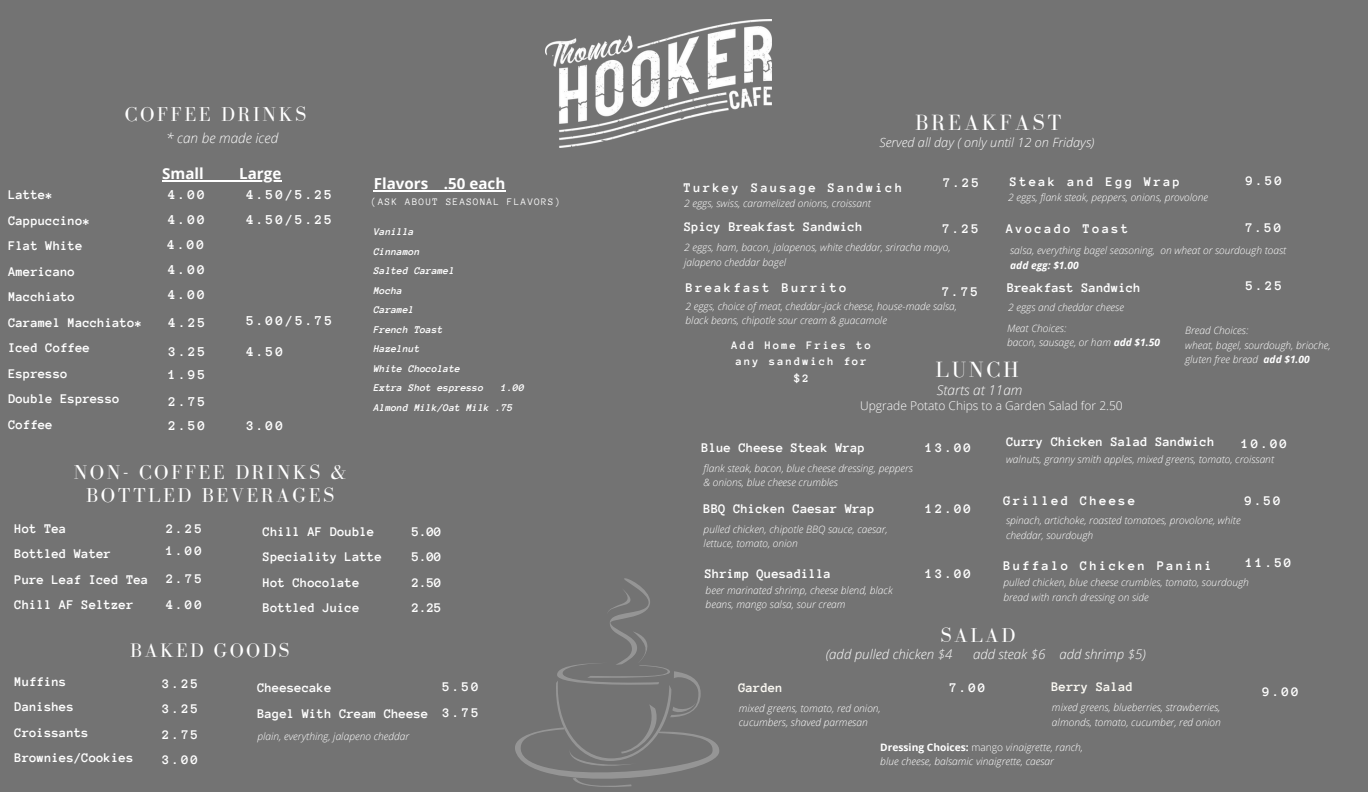
<style>
.page{position:relative;width:1368px;height:792px;background:#737373}
.page>*{position:absolute;margin:0;border:0;box-sizing:border-box;transform-origin:0 0}
.t1{font:22.7px "Bodoni FLF";letter-spacing:.12em;color:#fff}
.t2{font:20.7px/22.5px "Bodoni FLF";letter-spacing:.12em;color:#fff;text-align:center}
.t3{font:20.2px "Bodoni FLF";letter-spacing:.12em;color:#fff}
.t4{font:700 15.2px "Open Sans";color:#fff}
.t5{font:700 13.9px "Anonymous Pro";letter-spacing:.16em;color:#fff}
.t6{font:700 13.6px/25.5px "Anonymous Pro";letter-spacing:.005em;color:#fff}
.t7{font:700 13.6px "Anonymous Pro";letter-spacing:.16em;color:#fff}
.t8{font:italic 300 13.6px "Open Sans";color:#fff}
.t9{font:700 13.6px "Anonymous Pro";letter-spacing:.005em;color:#fcfaf4}
.t10{font:italic 300 13.3px "Open Sans";color:#fff}
.t11{font:italic 300 12.8px "Open Sans";color:#fff}
.t12{font:300 12px "Open Sans";color:#fff}
.t13{font:700 11.8px/16.5px "Anonymous Pro";letter-spacing:.16em;color:#fff;text-align:center}
.t14{font:italic 700 10.6px "Anonymous Pro";letter-spacing:.005em;color:#fff}
.t15{font:italic 300 10.2px/14.2px "Open Sans";color:#fff}
.t16{font:10.2px "Anonymous Pro";letter-spacing:.12em;color:#fff}
.t17{font:italic 700 10.2px "Open Sans";color:#fff}
.s1{font-weight:700}
.s2{font-weight:700;font-style:normal}
.s3{font-style:normal}
</style>
<div class="page">
<svg style="left:515px;top:578px;width:204px;height:209px"></svg>
<img style="left:546px;top:20px;width:225px;height:127px">
<hr style="left:374px;top:190px;width:54px;height:2px;background:#fff">
<svg style="left:428px;top:190px;width:16px;height:2px"></svg>
<hr style="left:444px;top:190px;width:61px;height:2px;background:#fff">
<hr style="left:162px;top:181px;width:42px;height:1px;background:#fff">
<hr style="left:204px;top:181px;width:35px;height:1px;background:#fff">
<hr style="left:239px;top:181px;width:42px;height:1px;background:#fff">
<h4 class="t2" style="left:125px;top:103px;width:183px">COFFEE DRINKS</h4>
<h5 class="t6" style="left:8px;top:182px;width:135px">Latte*<br>Cappuccino*<br>Flat White<br>Americano<br>Macchiato<br>Caramel Macchiato*<br>Iced Coffee<br>Espresso<br>Double Espresso<br>Coffee</h5>
<h4 class="t8" style="left:166px;top:129px;width:114px">* can be made iced</h4>
<p class="t4" style="left:162px;top:163px;width:43px">Small</p>
<h4 class="t4" style="left:239px;top:163px;width:44px">Large</h4>
<h4 class="t5" style="left:246px;top:188px;width:87px">4.50/5.25</h4>
<p class="t5" style="left:168px;top:212px;width:38px">4.00</p>
<h4 class="t5" style="left:246px;top:212px;width:87px">4.50/5.25</h4>
<p class="t5" style="left:168px;top:238px;width:38px">4.00</p>
<h4 class="t5" style="left:168px;top:262px;width:38px">4.00</h4>
<h4 class="t5" style="left:168px;top:287px;width:38px">4.00</h4>
<h4 class="t5" style="left:169px;top:316px;width:38px">4.25</h4>
<h4 class="t5" style="left:246px;top:314px;width:87px">5.00/5.75</h4>
<h4 class="t5" style="left:169px;top:345px;width:38px">3.25</h4>
<h4 class="t5" style="left:169px;top:368px;width:38px">1.95</h4>
<p class="t5" style="left:169px;top:395px;width:38px">2.75</p>
<p class="t5" style="left:169px;top:418px;width:38px">2.50</p>
<p class="t5" style="left:246px;top:418px;width:38px">3.00</p>
<h4 class="t5" style="left:168px;top:188px;width:38px">4.00</h4>
<h4 class="t5" style="left:246px;top:344px;width:38px">4.50</h4>
<h4 class="t4" style="left:374px;top:173px;width:133px">Flavors .50 each</h4>
<h3 class="t14" style="left:374px;top:227px;width:42px">Vanilla</h3>
<p class="t14" style="left:374px;top:246px;width:48px">Cinnamon</p>
<h3 class="t14" style="left:374px;top:266px;width:83px">Salted Caramel</h3>
<h3 class="t14" style="left:374px;top:285px;width:30px">Mocha</h3>
<h4 class="t14" style="left:374px;top:305px;width:42px">Caramel</h4>
<h4 class="t14" style="left:374px;top:324px;width:71px">French Toast</h4>
<h4 class="t14" style="left:374px;top:344px;width:48px">Hazelnut</h4>
<p class="t14" style="left:374px;top:363px;width:88px">White Chocolate</p>
<h1 class="t14" style="left:374px;top:383px;width:112px">Extra Shot espresso</h1>
<h1 class="t14" style="left:501px;top:383px;width:25px">1.00</h1>
<p class="t14" style="left:374px;top:402px;width:141px">Almond Milk/Oat Milk .75</p>
<h4 class="t16" style="left:371px;top:196px;width:191px">(ASK ABOUT SEASONAL FLAVORS)</h4>
<h1 class="t2" style="left:74px;top:461px;width:274px">NON- COFFEE DRINKS &amp;<br>BOTTLED BEVERAGES</h1>
<h2 class="t6" style="left:166px;top:516px;width:38px">2.25</h2>
<h5 class="t6" style="left:263px;top:519px;width:113px">Chill AF Double</h5>
<h5 class="t6" style="left:412px;top:519px;width:31px">5.00</h5>
<h5 class="t6" style="left:263px;top:544px;width:121px">Speciality Latte</h5>
<h5 class="t6" style="left:412px;top:544px;width:31px">5.00</h5>
<h5 class="t6" style="left:263px;top:570px;width:98px">Hot Chocolate</h5>
<h5 class="t6" style="left:412px;top:570px;width:31px">2.50</h5>
<h5 class="t6" style="left:263px;top:595px;width:98px">Bottled Juice</h5>
<h5 class="t6" style="left:412px;top:595px;width:31px">2.25</h5>
<h4 class="t6" style="left:15px;top:516px;width:136px">Hot Tea<br>Bottled Water<br>Pure Leaf Iced Tea<br>Chill AF Seltzer</h4>
<h4 class="t6" style="left:166px;top:538px;width:38px">1.00</h4>
<h4 class="t6" style="left:166px;top:566px;width:38px">2.75</h4>
<h4 class="t6" style="left:166px;top:592px;width:38px">4.00</h4>
<p class="t3" style="left:130px;top:640px;width:161px">BAKED GOODS</p>
<p class="t6" style="left:257px;top:675px;width:76px">Cheesecake</p>
<h4 class="t6" style="left:257px;top:701px;width:173px">Bagel With Cream Cheese</h4>
<p class="t15" style="left:257px;top:729px;width:153px">plain, everything, jalapeno cheddar</p>
<p class="t6" style="left:15px;top:669px;width:121px">Muffins<br>Danishes<br>Croissants<br>Brownies/Cookies</p>
<h4 class="t6" style="left:162px;top:671px;width:38px;text-align:justify">3.25<br>3.25<br>2.75<br>3.00</h4>
<p class="t6" style="left:443px;top:674px;width:38px">5.50<br>3.75</p>
<h1 class="t1" style="left:915px;top:110px;width:148px">BREAKFAST</h1>
<h1 class="t11" style="left:879px;top:133px;width:217px">Served all day ( only until 12 on Fridays)</h1>
<h4 class="t7" style="left:684px;top:181px;width:220px">Turkey Sausage Sandwich</h4>
<h4 class="t15" style="left:684px;top:196px;width:188px">2 eggs, swiss, caramelized onions, croissant</h4>
<h3 class="t6" style="left:943px;top:170px;width:38px">7.25</h3>
<h4 class="t7" style="left:1010px;top:175px;width:172px">Steak and Egg Wrap</h4>
<h3 class="t15" style="left:1008px;top:190px;width:202px">2 eggs, flank steak, peppers, onions, provolone</h3>
<h5 class="t6" style="left:684px;top:214px;width:180px">Spicy Breakfast Sandwich</h5>
<h4 class="t6" style="left:943px;top:216px;width:38px">7.25</h4>
<h4 class="t7" style="left:1006px;top:222px;width:124px">Avocado Toast</h4>
<p class="t6" style="left:1246px;top:168px;width:38px">9.50</p>
<p class="t6" style="left:1245px;top:215px;width:38px">7.50</p>
<h5 class="t15" style="left:684px;top:240px;width:268px">2 eggs, ham, bacon, jalapenos, white cheddar, sriracha mayo, jalapeno cheddar bagel</h5>
<h4 class="t15" style="left:1010px;top:243px;width:278px">salsa, everything bagel seasoning, on wheat or sourdough toast</h4>
<h4 class="t17" style="left:1010px;top:258px;width:70px">add egg: $1.00</h4>
<h4 class="t6" style="left:942px;top:279px;width:38px">7.75</h4>
<h3 class="t6" style="left:1007px;top:275px;width:136px">Breakfast Sandwich</h3>
<h3 class="t6" style="left:1246px;top:273px;width:38px">5.25</h3>
<h4 class="t15" style="left:1008px;top:300px;width:117px">2 eggs and cheddar cheese</h4>
<p class="t15" style="left:1185px;top:323px;width:65px">Bread Choices:</p>
<p class="t15" style="left:1185px;top:338px;width:147px">wheat, bagel, sourdough, brioche,</p>
<h3 class="t15" style="left:1185px;top:352px;width:126px">gluten free bread <span class="s1">add $1.00</span></h3>
<p class="t7" style="left:686px;top:281px;width:162px">Breakfast Burrito</p>
<h3 class="t15" style="left:686px;top:299px;width:273px">2 eggs, choice of meat, cheddar-jack cheese, house-made salsa, black beans, chipotle sour cream &amp; guacamole</h3>
<p class="t15" style="left:1007px;top:321px;width:61px">Meat Choices:</p>
<p class="t15" style="left:1007px;top:335px;width:154px">bacon, sausage, or ham <span class="s1">add $1.50</span></p>
<p class="t13" style="left:732px;top:337px;width:141px">Add Home Fries to any sandwich for $2</p>
<h3 class="t1" style="left:935px;top:357px;width:85px">LUNCH</h3>
<p class="t8" style="left:937px;top:380px;width:87px">Starts at 11am</p>
<p class="t12" style="left:860px;top:398px;width:264px">Upgrade Potato Chips to a Garden Salad for 2.50</p>
<p class="t6" style="left:702px;top:435px;width:165px">Blue Cheese Steak Wrap</p>
<h3 class="t6" style="left:926px;top:435px;width:47px">13.00</h3>
<h4 class="t15" style="left:704px;top:461px;width:211px">flank steak, bacon, blue cheese dressing, peppers &amp; onions, blue cheese crumbles</h4>
<h4 class="t15" style="left:704px;top:522px;width:186px">pulled chicken, chipotle BBQ sauce, caesar,</h4>
<h4 class="t6" style="left:704px;top:496px;width:173px">BBQ Chicken Caesar Wrap</h4>
<h4 class="t6" style="left:926px;top:496px;width:47px">12.00</h4>
<h3 class="t15" style="left:704px;top:536px;width:96px">lettuce, tomato, onion</h3>
<p class="t6" style="left:705px;top:561px;width:128px">Shrimp Quesadilla</p>
<p class="t6" style="left:926px;top:561px;width:47px">13.00</p>
<h3 class="t15" style="left:706px;top:583px;width:189px">beer marinated shrimp, cheese blend, black beans, mango salsa, sour cream</h3>
<p class="t6" style="left:1007px;top:429px;width:210px">Curry Chicken Salad Sandwich</p>
<p class="t15" style="left:1006px;top:452px;width:270px">walnuts, granny smith apples, mixed greens, tomato, croissant</p>
<p class="t6" style="left:1242px;top:431px;width:47px">10.00</p>
<p class="t7" style="left:1003px;top:494px;width:134px">Grilled Cheese</p>
<p class="t6" style="left:1245px;top:488px;width:38px">9.50</p>
<p class="t15" style="left:1006px;top:513px;width:236px">spinach, artichoke, roasted tomatoes, provolone, white cheddar, sourdough</p>
<h3 class="t15" style="left:1003px;top:575px;width:247px">pulled chicken, blue cheese crumbles, tomato, sourdough bread with ranch dressing on side</h3>
<p class="t6" style="left:1246px;top:550px;width:47px">11.50</p>
<p class="t7" style="left:1003px;top:559px;width:210px">Buffalo Chicken Panini</p>
<p class="t2" style="left:941px;top:624px;width:76px">SALAD</p>
<p class="t10" style="left:826px;top:645px;width:128px">(add pulled chicken $4</p>
<p class="t10" style="left:973px;top:645px;width:174px">add steak $6 add shrimp $5)</p>
<h4 class="t9" style="left:1051px;top:679px;width:83px">Berry Salad</h4>
<p class="t6" style="left:1263px;top:679px;width:38px">9.00</p>
<p class="t15" style="left:1052px;top:700px;width:170px">mixed greens, blueberries, strawberries, almonds, tomato, cucumber, red onion</p>
<p class="t9" style="left:738px;top:681px;width:46px">Garden</p>
<h6 class="t6" style="left:950px;top:675px;width:38px">7.00</h6>
<h3 class="t15" style="left:739px;top:701px;width:144px">mixed greens, tomato, red onion,</h3>
<h3 class="t15" style="left:739px;top:715px;width:130px">cucumbers, shaved parmesan</h3>
<h1 class="t15" style="left:880px;top:740px;width:204px"><span class="s2">Dressing Choices:</span> <span class="s3">mango</span> vinaigrette, ranch,</h1>
<h3 class="t15" style="left:880px;top:754px;width:175px">blue cheese, balsamic vinaigrette, caesar</h3>
</div>
